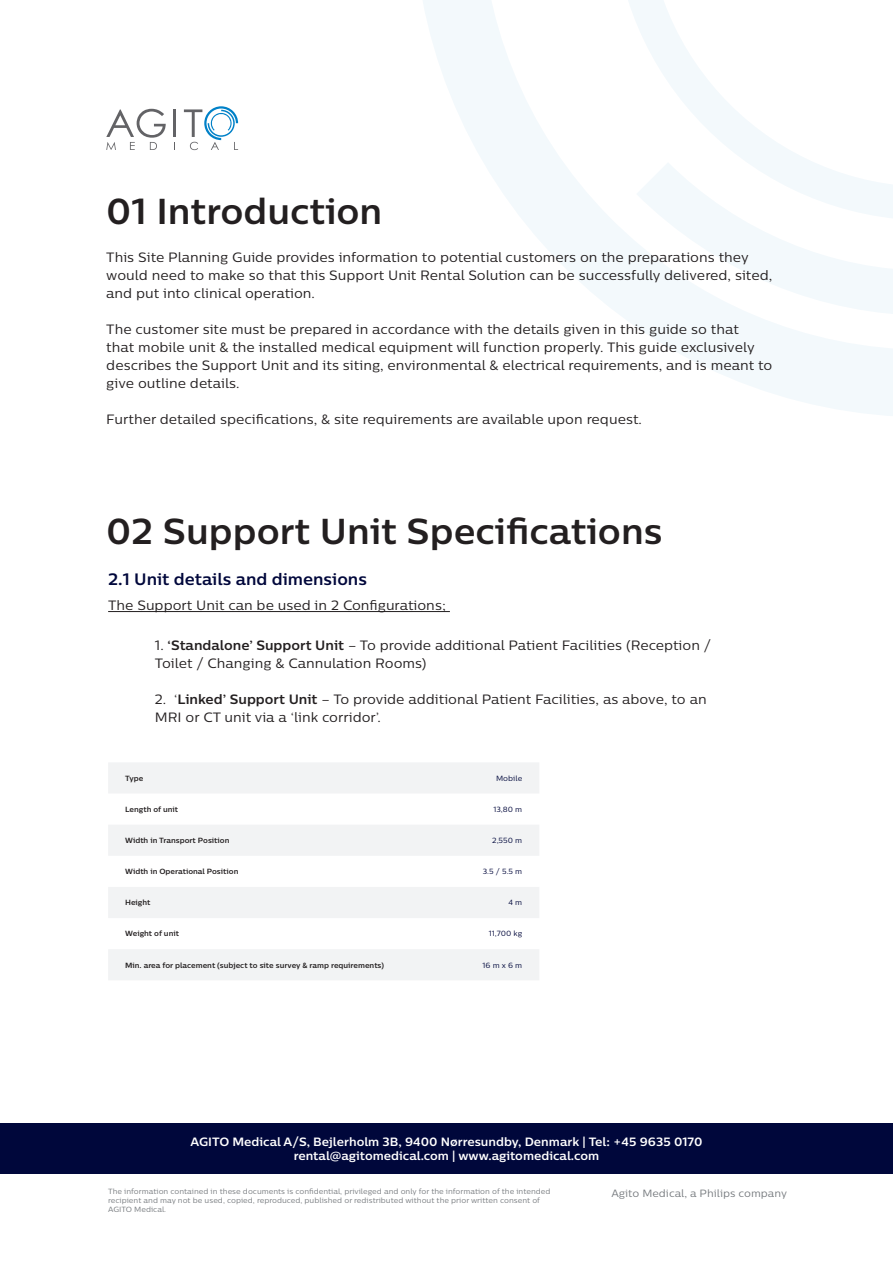
<style>
.page{position:relative;width:893px;height:1263px;background:#fff}
.page>*{position:absolute;margin:0;border:0;box-sizing:border-box;transform-origin:0 0}
.t1{font:700 36px "Centrale Sans";color:#231f20}
.t2{font:700 16.5px "Centrale Sans";color:#00073b}
.t3{font:13.5px/18px "Centrale Sans";color:#231f20}
.t4{font:700 12px/14.4px "Centrale Sans";color:#fff;text-align:center}
.t5{font:10.5px "Centrale Sans";color:#777b7f}
.t6{font:7.5px/9px "Centrale Sans";color:#777b7f}
.t7{font:700 7.5px "Centrale Sans";color:#231f20}
.t8{font:7.5px "Centrale Sans";color:#00073b}
.s1{font-weight:700}
</style>
<div class="page">
<svg style="left:423px;top:0;width:470px;height:416px"></svg>
<svg style="left:636px;top:221px;width:257px;height:95px;fill:#f3f9fc"></svg>
<svg style="left:613px;top:0;width:280px;height:221px"></svg>
<hr style="left:173px;top:109px;width:3px;height:28px;background:#636366">
<svg style="left:106px;top:109px;width:60px;height:41px"></svg>
<svg style="left:184px;top:106px;width:54px;height:44px"></svg>
<div style="left:0;top:1123px;width:893px;height:51px;background:#00073b"></div>
<hr style="left:108px;top:611px;width:342px;height:1px;background:#231f20">
<svg style="left:108px;top:763px;width:431px;height:217px;fill:#f2f3f4"></svg>
<p class="t1" style="left:106px;top:188px;width:278px">01 Introduction</p>
<p class="t3" style="left:106px;top:248px;width:667px">This Site Planning Guide provides information to potential customers on the preparations they would need to make so that this Support Unit Rental Solution can be successfully delivered, sited, and put into clinical operation.</p>
<p class="t3" style="left:106px;top:320px;width:667px">The customer site must be prepared in accordance with the details given in this guide so that<br>that mobile unit &amp; the installed medical equipment will function properly. This guide exclusively describes the Support Unit and its siting, environmental &amp; electrical requirements, and is meant to give outline details.</p>
<p class="t3" style="left:106px;top:410px;width:537px">Further detailed specifications, &amp; site requirements are available upon request.</p>
<p class="t1" style="left:106px;top:508px;width:558px">02 Support Unit Specifications</p>
<p class="t2" style="left:108px;top:568px;width:260px">2.1 Unit details and dimensions</p>
<p class="t3" style="left:108px;top:596px;width:339px">The Support Unit can be used in 2 Configurations;</p>
<p class="t3" style="left:155px;top:636px;width:558px">1. <span class="s1">‘Standalone’ Support Unit</span> – To provide additional Patient Facilities (Reception /<br>Toilet / Changing &amp; Cannulation Rooms)</p>
<p class="t3" style="left:155px;top:690px;width:553px">2. ‘<span class="s1">Linked’ Support Unit</span> – To provide additional Patient Facilities, as above, to an<br>MRI or CT unit via a ‘link corridor’.</p>
<p class="t7" style="left:125px;top:773px;width:20px">Type</p>
<p class="t8" style="left:496px;top:773px;width:28px">Mobile</p>
<p class="t7" style="left:125px;top:804px;width:55px">Length of unit</p>
<p class="t8" style="left:493px;top:804px;width:30px">13,80 m</p>
<p class="t7" style="left:125px;top:835px;width:106px">Width in Transport Position</p>
<p class="t8" style="left:492px;top:836px;width:32px">2,550 m</p>
<p class="t7" style="left:125px;top:867px;width:115px">Width in Operational Position</p>
<p class="t8" style="left:483px;top:867px;width:41px">3.5 / 5.5 m</p>
<p class="t7" style="left:125px;top:898px;width:27px">Height</p>
<p class="t8" style="left:509px;top:898px;width:15px">4 m</p>
<p class="t7" style="left:125px;top:929px;width:55px">Weight of unit</p>
<p class="t8" style="left:489px;top:929px;width:35px">11,700 kg</p>
<p class="t7" style="left:125px;top:960px;width:260px">Min. area for placement (subject to site survey &amp; ramp requirements)</p>
<p class="t8" style="left:482px;top:960px;width:41px">16 m x 6 m</p>
<p class="t4" style="left:190px;top:1134px;width:513px">AGITO Medical A/S, Bejlerholm 3B, 9400 Nørresundby, Denmark | Tel: +45 9635 0170 rental@agitomedical.com | www.agitomedical.com</p>
<p class="t5" style="left:611px;top:1187px;width:177px">Agito Medical, a Philips company</p>
<p class="t6" style="left:108px;top:1187px;width:444px">The information contained in these documents is confidential, privileged and only for the information of the intended recipient and may not be used, copied, reproduced, published or redistributed without the prior written consent of<br>AGITO Medical.</p>
</div>
